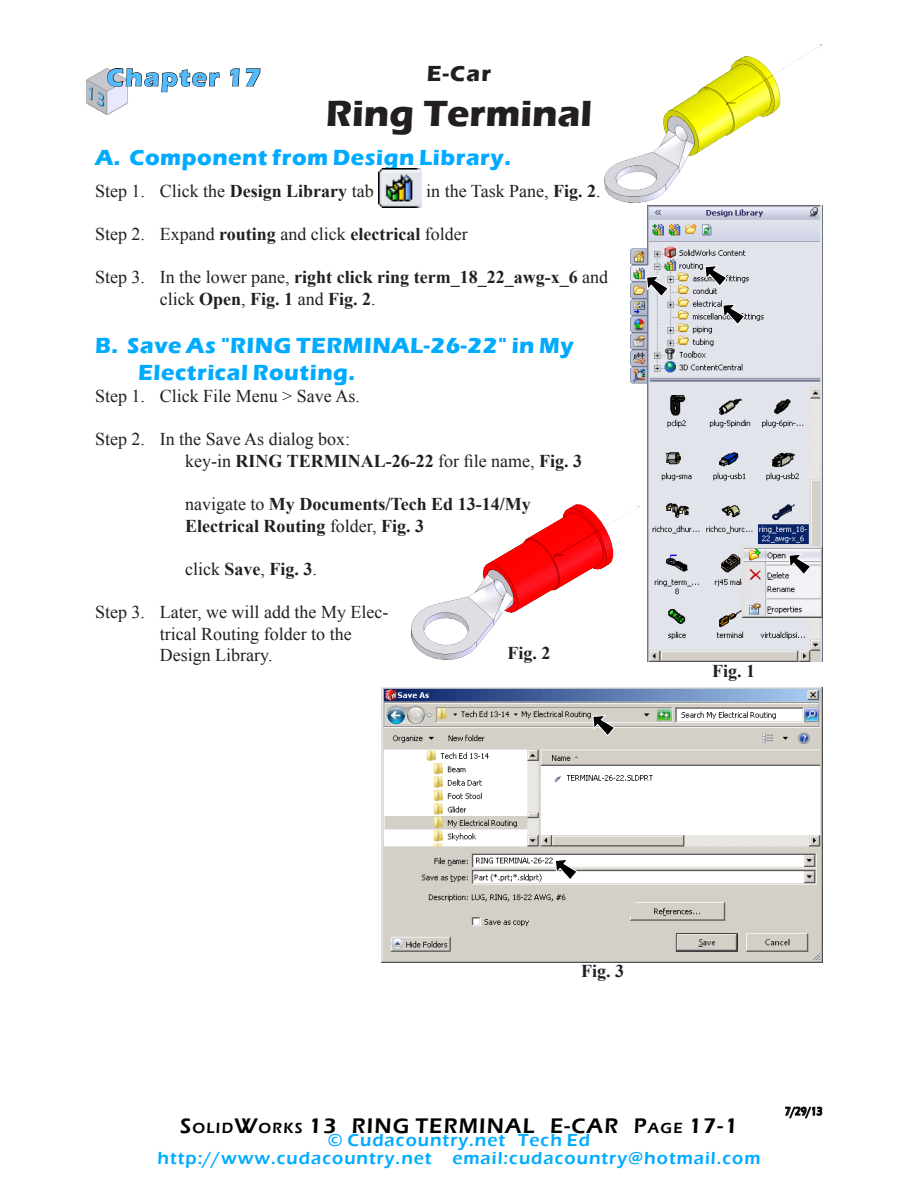
<style>
.page{position:relative;width:918px;height:1188px;background:#fff}
.page>*{position:absolute;margin:0;border:0;box-sizing:border-box;transform-origin:0 0}
.Headline{font:700 37.5px "Eras ITC";color:#231f20}
.Chapter_Number{font:700 25.5px "Eras ITC";letter-spacing:.06em;color:#5bf}
.Subhead_1{font:700 22.5px/27px "Eras ITC";letter-spacing:.025em;color:#00abff}
.Set_of_Chapters{font:700 22.5px "Eras ITC";color:#231f20}
.Page_Number{font:600 21.75px "Eras ITC";letter-spacing:.055em;color:#000}
.Body_text{font:18px/21.6px "Times New Roman";color:#231f20}
.Body_text-2{font:700 18px/21.6px "Times New Roman";color:#231f20}
.Web{font:600 18px "Eras ITC";letter-spacing:.055em;color:#00abff}
.Fig_No{font:700 18px "Times New Roman";color:#231f20}
.Date{font:600 12px "Eras ITC";color:#000;scale:.8 1}
.s1{font-weight:700}
.s2{font-weight:400}
.s3{font-size:15.15px}
</style>
<div class="page">
<svg style="left:381px;top:168px;width:33px;height:1px"></svg>
<img style="left:378px;top:169px;width:44px;height:38px">
<img style="left:86px;top:68px;width:37px;height:46px">
<svg style="left:107px;top:68px;width:113px;height:38px"></svg>
<svg style="left:230px;top:68px;width:31px;height:19px"></svg>
<svg style="left:785px;top:1106px;width:38px;height:13px"></svg>
<img style="left:631px;top:205px;width:192px;height:456px">
<svg style="left:705px;top:265px;width:22px;height:22px"></svg>
<img style="left:743px;top:547px;width:80px;height:70px">
<svg style="left:771px;top:554px;width:40px;height:41px"></svg>
<svg style="left:722px;top:304px;width:23px;height:21px"></svg>
<svg style="left:646px;top:276px;width:23px;height:21px"></svg>
<img style="left:382px;top:687px;width:441px;height:275px">
<svg style="left:592px;top:715px;width:23px;height:21px"></svg>
<svg style="left:555px;top:859px;width:23px;height:21px"></svg>
<img style="left:412px;top:504px;width:228px;height:156px">
<img style="left:604px;top:44px;width:217px;height:158px">
<p class="Set_of_Chapters" style="left:427px;top:61px;width:66px">E-Car</p>
<p class="Headline" style="left:326px;top:92px;width:268px">Ring Terminal</p>
<p class="Subhead_1" style="left:95px;top:144px;width:417px">A. Component from Design Library.</p>
<p class="Body_text" style="left:95px;top:180px;width:280px">Step 1. Click the <span class="s1">Design Library</span> tab</p>
<p class="Body_text" style="left:426px;top:180px;width:176px">in the Task Pane, <span class="s1">Fig. 2</span>.</p>
<p class="Body_text" style="left:95px;top:223px;width:374px">Step 2. Expand <span class="s1">routing</span> and click <span class="s1">electrical</span> folder</p>
<p class="Body_text-2" style="left:160px;top:266px;width:450px;text-indent:-65px"><span class="s2">Step 3. In the lower pane,</span> right click ring term_18_22_awg-x_6 <span class="s2">and click</span> Open<span class="s2">,</span> Fig. 1 <span class="s2">and</span> Fig. 2<span class="s2">.</span></p>
<p class="Subhead_1" style="left:138px;top:332px;width:437px;text-indent:-43px">B. Save As "RING TERMINAL-26-22" in My<br>Electrical Routing.</p>
<p class="Body_text" style="left:95px;top:385px;width:266px">Step 1. Click File Menu &gt; Save As.</p>
<p class="Body_text" style="left:185px;top:428px;width:399px;text-indent:-90px">Step 2. In the Save As dialog box:<br>key-in <span class="s1">RING TERMINAL-26-22</span> for file name, <span class="s1">Fig. 3</span></p>
<p class="Body_text-2" style="left:185px;top:493px;width:347px"><span class="s2">navigate to</span> My Documents/Tech Ed 13-14/My<br>Electrical Routing <span class="s2">folder,</span> Fig. 3</p>
<p class="Body_text-2" style="left:185px;top:557px;width:133px"><span class="s2">click</span> Save<span class="s2">,</span> Fig. 3<span class="s2">.</span></p>
<p class="Body_text" style="left:160px;top:601px;width:230px;text-indent:-65px">Step 3. Later, we will add the My Elec&shy;trical Routing folder to the<br>Design Library.</p>
<p class="Chapter_Number" style="left:107px;top:63px;width:156px">Chapter 17</p>
<p class="Fig_No" style="left:507px;top:640px;width:45px">Fig. 2</p>
<p class="Fig_No" style="left:712px;top:658px;width:45px">Fig. 1</p>
<p class="Fig_No" style="left:581px;top:959px;width:45px">Fig. 3</p>
<p class="Page_Number" style="left:180px;top:1114px;width:481px">S<span class="s3">OLID</span>W<span class="s3">ORKS</span> 13 RING TERMINAL E-CAR P<span class="s3">AGE</span></p>
<p class="Page_Number" style="left:689px;top:1114px;width:51px">17-1</p>
<p class="Web" style="left:328px;top:1130px;width:264px">© Cudacountry.net Tech Ed</p>
<p class="Web" style="left:158px;top:1148px;width:604px">http://www.cudacountry.net email:cudacountry@hotmail.com</p>
<p class="Date" style="left:785px;top:1104px;width:48px">7/29/13</p>
</div>
